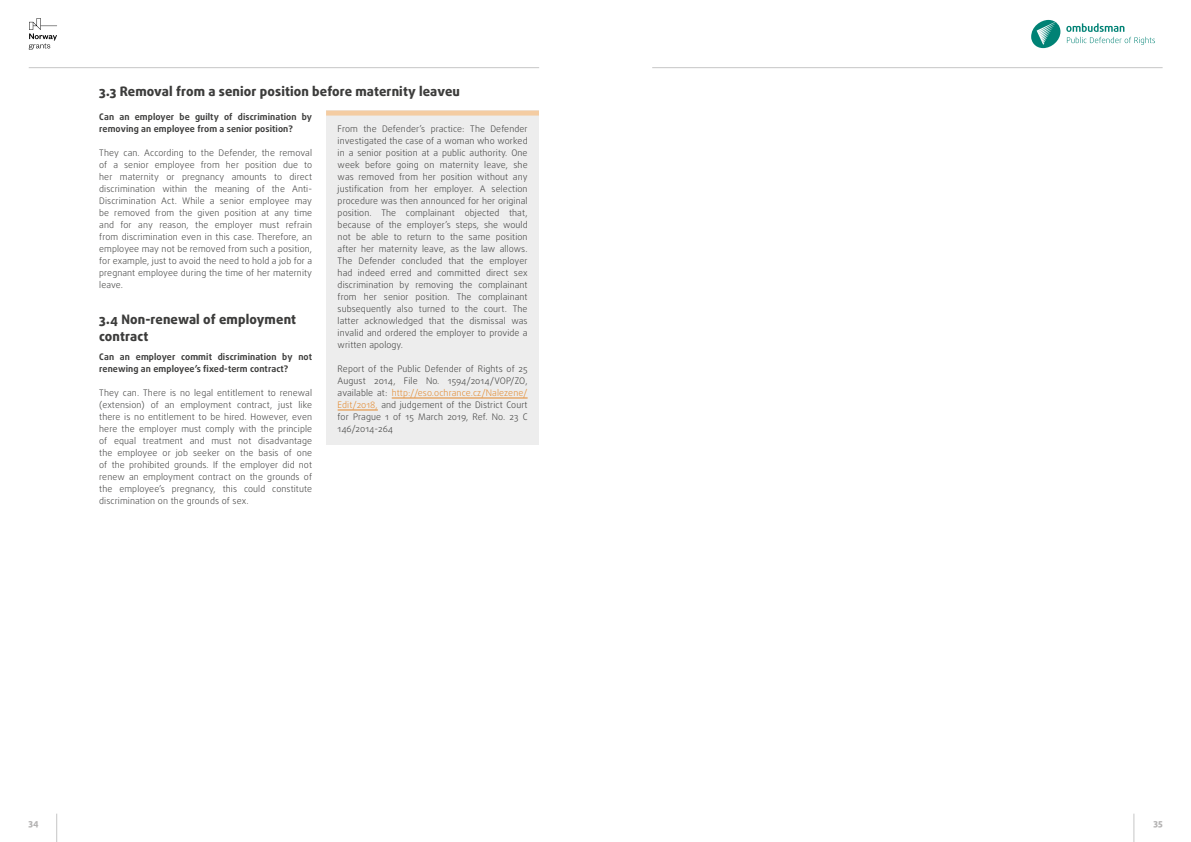
<style>
.page{position:relative;width:1191px;height:842px;background:#fff}
.page>*{position:absolute;margin:0;border:0;box-sizing:border-box;transform-origin:0 0}
.t1{font:800 13px/17px "Daxline Pro";letter-spacing:.01em;color:#3c3c3b}
.t2{font:300 9px/12px "Daxline Pro";letter-spacing:.01em;color:#3c3c3b;text-align:justify}
.t3{font:700 9px/12px "Daxline Pro";letter-spacing:.01em;color:#3c3c3b}
.t4{font:800 9px "Daxline Pro";color:#b3b2b2}
.s1{color:#e3872a}
</style>
<div class="page">
<svg style="left:1133px;top:814px;width:1px;height:28px"></svg>
<svg style="left:56px;top:814px;width:1px;height:28px"></svg>
<svg style="left:29px;top:18px;width:28px;height:32px"></svg>
<hr style="left:652px;top:67px;width:510px;height:1px;background:#c6c6c6">
<hr style="left:29px;top:67px;width:510px;height:1px;background:#c6c6c6">
<svg style="left:1031px;top:20px;width:124px;height:28px"></svg>
<div style="left:326px;top:111px;width:213px;height:334px;background:#ededed"></div>
<hr style="left:392px;top:398px;width:135px;height:1px;background:#e3872a">
<hr style="left:338px;top:410px;width:40px;height:1px;background:#e3872a">
<div style="left:326px;top:111px;width:213px;height:5px;background:#f4cca2"></div>
<h1 class="t1" style="left:99px;top:83px;width:362px">3.3 Removal from a senior position before maternity leaveu</h1>
<p class="t3" style="left:99px;top:111px;width:214px">Can an employer be guilty of discrimination by removing an employee from a senior position?</p>
<p class="t2" style="left:99px;top:147px;width:214px">They can. According to the Defender, the removal of a senior employee from her position due to her maternity or pregnancy amounts to direct discrimination within the meaning of the Anti-Discrimination Act. While a senior employee may be removed from the given position at any time and for any reason, the employer must refrain from discrimination even in this case. Therefore, an employee may not be removed from such a position, for example, just to avoid the need to hold a job for a pregnant employee during the time of her maternity leave.</p>
<h1 class="t1" style="left:99px;top:311px;width:198px">3.4 Non-renewal of employment contract</h1>
<p class="t3" style="left:99px;top:351px;width:214px">Can an employer commit discrimination by not renewing an employee’s fixed-term contract?</p>
<p class="t2" style="left:99px;top:387px;width:214px">They can. There is no legal entitlement to renewal (extension) of an employment contract, just like there is no entitlement to be hired. However, even here the employer must comply with the principle of equal treatment and must not disadvantage the employee or job seeker on the basis of one of the prohibited grounds. If the employer did not renew an employment contract on the grounds of the employee’s pregnancy, this could constitute discrimination on the grounds of sex.</p>
<p class="t2" style="left:338px;top:123px;width:191px">From the Defender’s practice: The Defender investigated the case of a woman who worked in a senior position at a public authority. One week before going on maternity leave, she was removed from her position without any justification from her employer. A selection procedure was then announced for her original position. The complainant objected that, because of the employer’s steps, she would not be able to return to the same position after her maternity leave, as the law allows.<br>The Defender concluded that the employer had indeed erred and committed direct sex discrimination by removing the complainant from her senior position. The complainant subsequently also turned to the court. The latter acknowledged that the dismissal was invalid and ordered the employer to provide a written apology.</p>
<p class="t2" style="left:338px;top:363px;width:191px">Report of the Public Defender of Rights of 25<br>August 2014, File No. 1594/2014/VOP/ZO, available at: <span class="s1">http://eso.ochrance.cz/Nalezene/ Edit/2018,</span> and judgement of the District Court for Prague 1 of 15 March 2019, Ref. No. 23 C 146/2014-264</p>
<p class="t4" style="left:28px;top:817px;width:12px">34</p>
<p class="t4" style="left:1153px;top:817px;width:11px">35</p>
</div>
